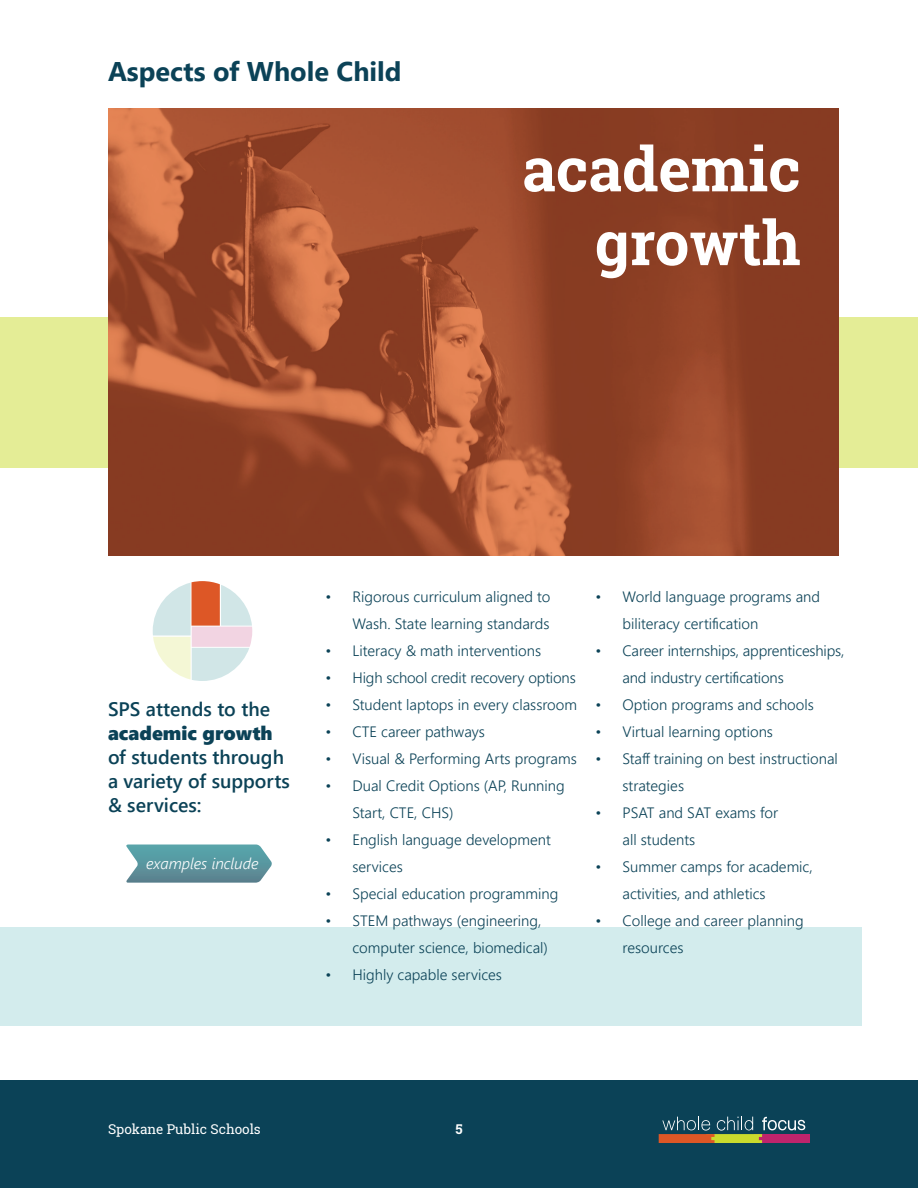
<style>
.page{position:relative;width:918px;height:1188px;background:#fff}
.page>*{position:absolute;margin:0;border:0;box-sizing:border-box;transform-origin:0 0}
.t1{font:700 61.5px/73.8px "Roboto Slab";color:#fff;text-align:right}
.t2{font:700 27px "Segoe UI";color:#0b4257}
.t3{font:600 19.5px/24px "Segoe UI";color:#0b4257}
.t4{font:19.5px "Segoe UI Black";color:#0b4257}
.t5{font:italic 300 15.6px "Segoe UI";color:#fff}
.t6{font:300 15px/27px "Segoe UI";color:#0b4257}
.t7{font:13.5px "Roboto Slab";color:#fff}
.t8{font:700 13.5px "Roboto Slab";color:#fff}
</style>
<div class="page">
<div style="left:0;top:1080px;width:918px;height:108px;background:#0b4257"></div>
<div style="left:754px;top:1134px;width:56px;height:9px;background:#bf246c"></div>
<svg style="left:659px;top:1117px;width:146px;height:26px"></svg>
<div style="left:0;top:927px;width:862px;height:99px;background:#d3eced"></div>
<div style="left:0;top:317px;width:918px;height:150px;background:#e4ed96"></div>
<img style="left:108px;top:108px;width:731px;height:447px">
<svg style="left:153px;top:581px;width:99px;height:100px"></svg>
<svg style="left:126px;top:844px;width:146px;height:39px;background:#6a9fa8"></svg>
<h2 class="t2" style="left:108px;top:46px;width:295px">Aspects of Whole Child</h2>
<h1 class="t1" style="left:522px;top:131px;width:280px">academic growth</h1>
<h3 class="t3" style="left:108px;top:695px;width:164px">SPS attends to the</h3>
<h3 class="t4" style="left:108px;top:718px;width:166px">academic growth</h3>
<h3 class="t3" style="left:108px;top:743px;width:183px">of students through a variety of supports &amp; services:</h3>
<p class="t5" style="left:146px;top:851px;width:114px">examples include</p>
<p class="t6" style="left:326px;top:582px;width:226px;text-align:right">• Rigorous curriculum aligned to<br>Wash. State learning standards</p>
<p class="t6" style="left:326px;top:636px;width:217px">• Literacy &amp; math interventions</p>
<p class="t6" style="left:326px;top:663px;width:252px">• High school credit recovery options</p>
<p class="t6" style="left:326px;top:690px;width:253px">• Student laptops in every classroom</p>
<p class="t6" style="left:326px;top:717px;width:161px">• CTE career pathways</p>
<p class="t6" style="left:326px;top:744px;width:253px">• Visual &amp; Performing Arts programs</p>
<p class="t6" style="left:352px;top:771px;width:214px;text-indent:-27px">• Dual Credit Options (AP, Running<br>Start, CTE, CHS)</p>
<p class="t6" style="left:352px;top:825px;width:200px;text-indent:-27px">• English language development services</p>
<p class="t6" style="left:326px;top:879px;width:234px">• Special education programming</p>
<p class="t6" style="left:352px;top:906px;width:197px;text-indent:-27px">• STEM pathways (engineering, computer science, biomedical)</p>
<p class="t6" style="left:326px;top:960px;width:178px">• Highly capable services</p>
<p class="t6" style="left:622px;top:582px;width:199px;text-indent:-27px">• World language programs and biliteracy certification</p>
<p class="t6" style="left:622px;top:636px;width:224px;text-indent:-27px">• Career internships, apprenticeships, and industry certifications</p>
<p class="t6" style="left:596px;top:690px;width:220px">• Option programs and schools</p>
<p class="t6" style="left:596px;top:717px;width:179px">• Virtual learning options</p>
<p class="t6" style="left:622px;top:744px;width:217px;text-indent:-27px">• Staff training on best instructional strategies</p>
<p class="t6" style="left:622px;top:798px;width:157px;text-indent:-27px">• PSAT and SAT exams for all students</p>
<p class="t6" style="left:622px;top:852px;width:192px;text-indent:-27px">• Summer camps for academic, activities, and athletics</p>
<p class="t6" style="left:622px;top:906px;width:183px;text-indent:-27px">• College and career planning resources</p>
<p class="t7" style="left:108px;top:1120px;width:154px">Spokane Public Schools</p>
<p class="t8" style="left:455px;top:1120px;width:9px">5</p>
</div>
